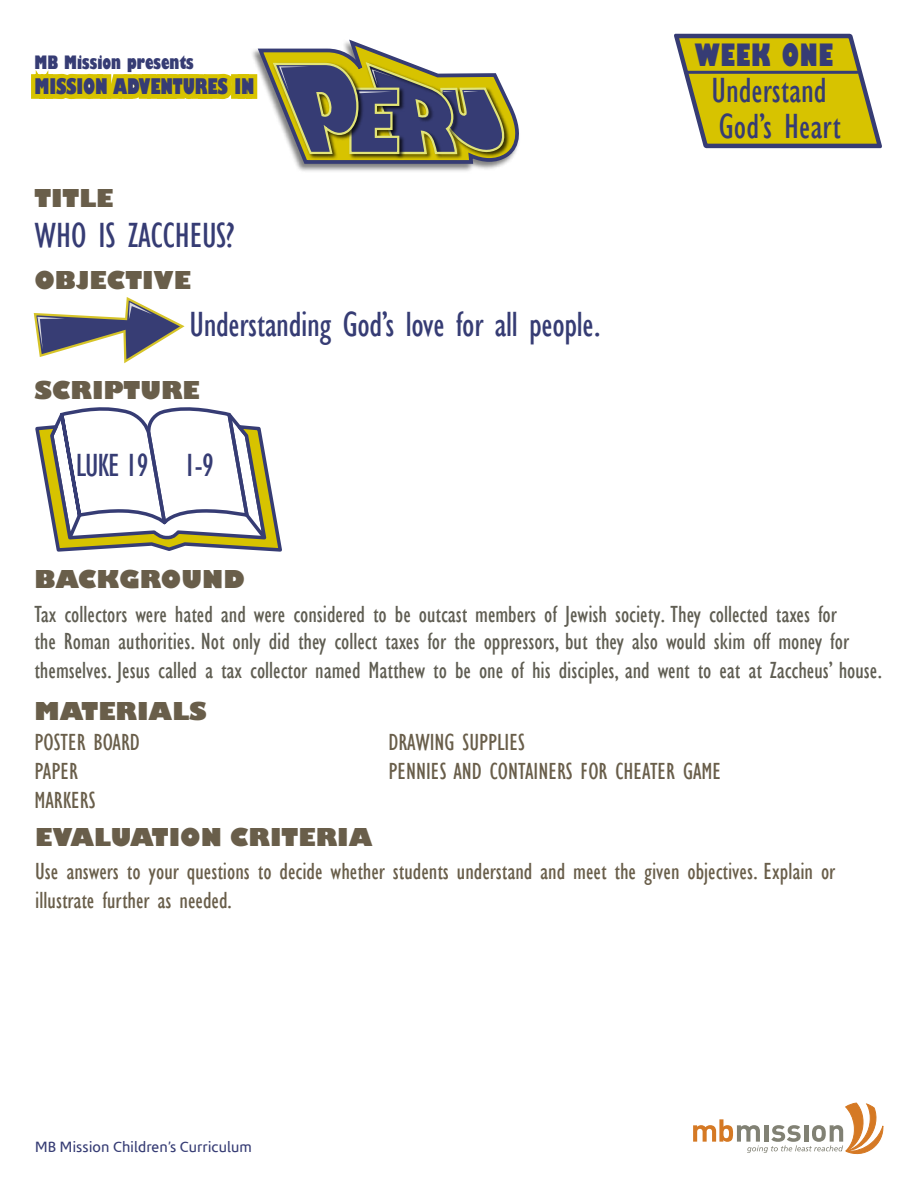
<style>
.page{position:relative;width:918px;height:1188px;background:#fff}
.page>*{position:absolute;margin:0;border:0;box-sizing:border-box;transform-origin:0 0}
.t1{font:condensed 36px/36px "Gill Sans";letter-spacing:-.01em;color:#363c74}
.t2{font:condensed 33px "Gill Sans";letter-spacing:-.03em;color:#363c74}
.t3{font:800 condensed 30px "Gill Sans";letter-spacing:.02em;color:#363c74}
.t4{font:condensed 24px/27.9px "Gill Sans";color:#5f5d52}
.t5{font:condensed 24px/28.8px "Gill Sans";color:#695e4a}
.t6{font:800 24px "Gill Sans";color:#695e4a}
.t7{font:800 condensed 21px "Gill Sans";letter-spacing:-.01em;color:#363c74}
.t8{font:800 condensed 18px "Gill Sans";color:#363c74}
.t9{font:15px "Corisande";color:#363c74}
</style>
<div class="page">
<svg style="left:693px;top:1102px;width:191px;height:53px"></svg>
<svg style="left:674px;top:33px;width:208px;height:116px;background:#cbbd34"></svg>
<hr style="left:686px;top:71px;width:171px;height:3px;background:#363c74">
<svg style="left:31px;top:39px;width:488px;height:132px"></svg>
<svg style="left:34px;top:297px;width:151px;height:66px"></svg>
<svg style="left:35px;top:407px;width:247px;height:145px"></svg>
<p class="t8" style="left:34px;top:51px;width:161px">MB Mission presents</p>
<p class="t7" style="left:34px;top:73px;width:221px">MISSION ADVENTURES IN</p>
<p class="t6" style="left:34px;top:183px;width:81px">TITLE</p>
<h1 class="t1" style="left:34px;top:217px;width:202px">WHO IS ZACCHEUS?</h1>
<p class="t6" style="left:34px;top:265px;width:158px">OBJECTIVE</p>
<h1 class="t1" style="left:190px;top:306px;width:412px">Understanding God’s love for all people.</h1>
<p class="t6" style="left:34px;top:375px;width:167px">SCRIPTURE</p>
<h2 class="t2" style="left:76px;top:445px;width:140px">LUKE 19 1-9</h2>
<p class="t3" style="left:695px;top:36px;width:140px">WEEK ONE</p>
<h1 class="t1" style="left:711px;top:72px;width:131px">Understand<br>God’s Heart</h1>
<p class="t6" style="left:34px;top:564px;width:212px">BACKGROUND</p>
<p class="t4" style="left:34px;top:600px;width:849px">Tax collectors were hated and were considered to be outcast members of Jewish society. They collected taxes for<br>the Roman authorities. Not only did they collect taxes for the oppressors, but they also would skim off money for themselves. Jesus called a tax collector named Matthew to be one of his disciples, and went to eat at Zaccheus’ house.</p>
<p class="t6" style="left:34px;top:696px;width:174px">MATERIALS</p>
<p class="t5" style="left:34px;top:728px;width:107px">POSTER BOARD<br>PAPER<br>MARKERS</p>
<p class="t5" style="left:388px;top:728px;width:334px">DRAWING SUPPLIES<br>PENNIES AND CONTAINERS FOR CHEATER GAME</p>
<p class="t6" style="left:35px;top:822px;width:339px">EVALUATION CRITERIA</p>
<p class="t5" style="left:35px;top:857px;width:802px">Use answers to your questions to decide whether students understand and meet the given objectives. Explain or illustrate further as needed.</p>
<p class="t9" style="left:35px;top:1138px;width:218px">MB Mission Children’s Curriculum</p>
</div>
